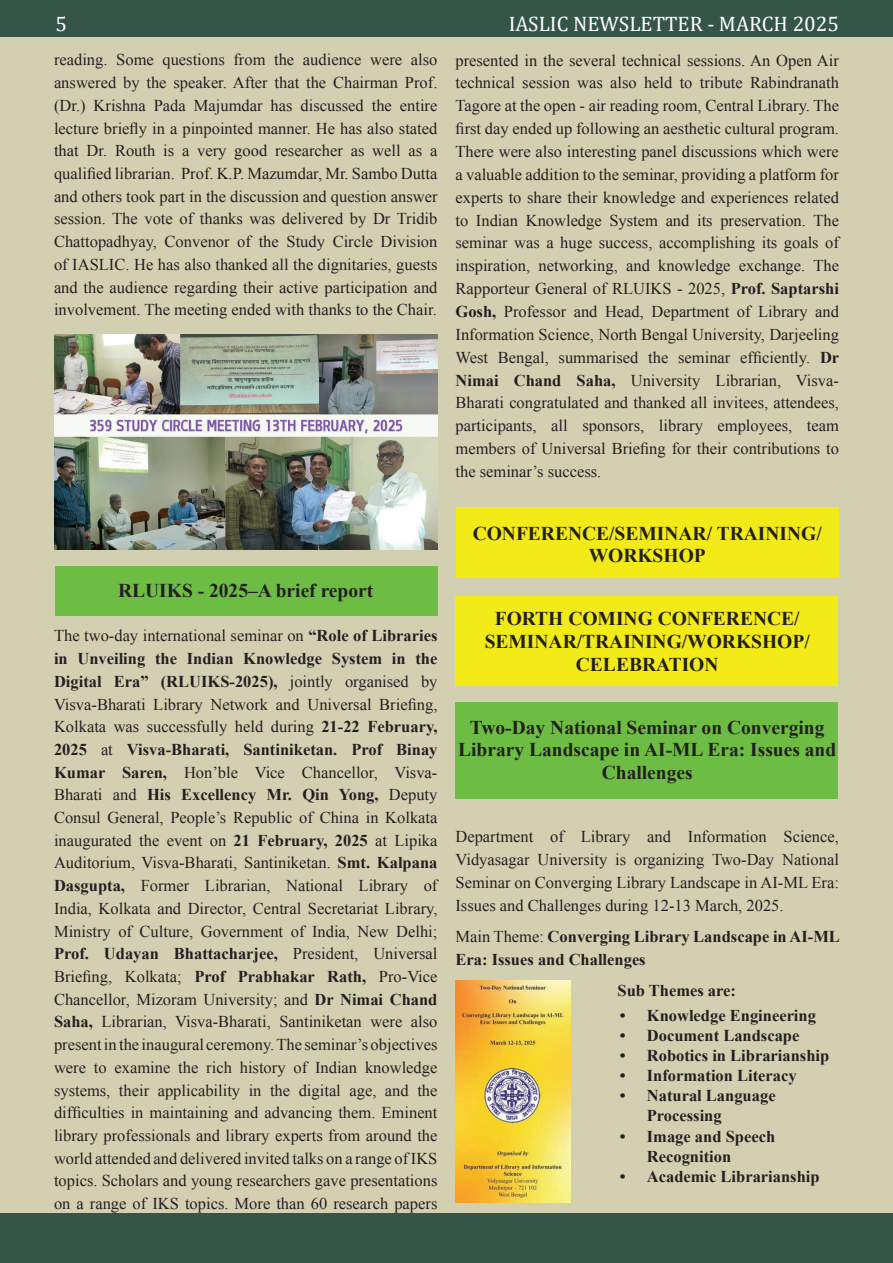
<style>
.page{position:relative;width:893px;height:1263px;background:#fff}
.page>*{position:absolute;margin:0;border:0;box-sizing:border-box;transform-origin:0 0}
.t1{font:21px "Cambria";color:#fff}
.t2{font:700 19.5px/22.8px "Times New Roman";color:#231f20;text-align:center}
.t3{font:16.5px/22.6px "Times New Roman";color:#231f20;text-align:justify}
.t4{font:700 16.5px/20.1px "Times New Roman";color:#231f20}
.s1{font-weight:700}
.s2{font-weight:400}
</style>
<div class="page">
<div style="left:0;top:35px;width:893px;height:1182px;background:#d3d0b2"></div>
<div style="left:0;top:1214px;width:893px;height:49px;background:#345547"></div>
<div style="left:0;top:0;width:893px;height:37px;background:#345547"></div>
<div style="left:455px;top:596px;width:383px;height:89px;background:#f2eb17"></div>
<div style="left:456px;top:507px;width:383px;height:71px;background:#f2eb17"></div>
<div style="left:455px;top:702px;width:383px;height:97px;background:#6dbd44"></div>
<div style="left:55px;top:566px;width:382px;height:50px;background:#6dbd44"></div>
<img style="left:54px;top:334px;width:383px;height:216px">
<img style="left:455px;top:980px;width:115px;height:223px">
<p class="t1" style="left:55px;top:11px;width:13px">5</p>
<p class="t1" style="left:509px;top:11px;width:332px">IASLIC NEWSLETTER - MARCH 2025</p>
<p class="t3" style="left:54px;top:48px;width:385px">reading. Some questions from the audience were also answered by the speaker. After that the Chairman Prof. (Dr.) Krishna Pada Majumdar has discussed the entire lecture briefly in a pinpointed manner. He has also stated that Dr. Routh is a very good researcher as well as a qualified librarian. Prof. K.P. Mazumdar, Mr. Sambo Dutta and others took part in the discussion and question answer session. The vote of thanks was delivered by Dr Tridib Chattopadhyay, Convenor of the Study Circle Division of IASLIC. He has also thanked all the dignitaries, guests and the audience regarding their active participation and involvement. The meeting ended with thanks to the Chair.</p>
<p class="t3" style="left:455px;top:48px;width:385px">presented in the several technical sessions. An Open Air technical session was also held to tribute Rabindranath Tagore at the open - air reading room, Central Library. The first day ended up following an aesthetic cultural program.<br>There were also interesting panel discussions which were a valuable addition to the seminar, providing a platform for experts to share their knowledge and experiences related to Indian Knowledge System and its preservation. The seminar was a huge success, accomplishing its goals of inspiration, networking, and knowledge exchange. The Rapporteur General of RLUIKS - 2025, <span class="s1">Prof. Saptarshi Gosh,</span> Professor and Head, Department of Library and Information Science, North Bengal University, Darjeeling West Bengal, summarised the seminar efficiently. <span class="s1">Dr Nimai Chand Saha,</span> University Librarian, Visva-Bharati congratulated and thanked all invitees, attendees, participants, all sponsors, library employees, team members of Universal Briefing for their contributions to the seminar’s success.</p>
<p class="t2" style="left:118px;top:579px;width:257px">RLUIKS - 2025–A brief report</p>
<p class="t3" style="left:54px;top:624px;width:385px">The two-day international seminar on <span class="s1">“Role of Libraries in Unveiling the Indian Knowledge System in the Digital Era” (RLUIKS-2025),</span> jointly organised by Visva-Bharati Library Network and Universal Briefing, Kolkata was successfully held during <span class="s1">21-22 February, 2025</span> at <span class="s1">Visva-Bharati, Santiniketan. Prof Binay Kumar Saren,</span> Hon’ble Vice Chancellor, Visva-Bharati and <span class="s1">His Excellency Mr. Qin Yong,</span> Deputy Consul General, People’s Republic of China in Kolkata inaugurated the event on <span class="s1">21 February, 2025</span> at Lipika Auditorium, Visva-Bharati, Santiniketan. <span class="s1">Smt. Kalpana Dasgupta,</span> Former Librarian, National Library of India, Kolkata and Director, Central Secretariat Library, Ministry of Culture, Government of India, New Delhi; <span class="s1">Prof. Udayan Bhattacharjee,</span> President, Universal Briefing, Kolkata; <span class="s1">Prof Prabhakar Rath,</span> Pro-Vice Chancellor, Mizoram University; and <span class="s1">Dr Nimai Chand Saha,</span> Librarian, Visva-Bharati, Santiniketan were also present in the inaugural ceremony. The seminar’s objectives were to examine the rich history of Indian knowledge systems, their applicability in the digital age, and the difficulties in maintaining and advancing them. Eminent library professionals and library experts from around the world attended and delivered invited talks on a range of IKS topics. Scholars and young researchers gave presentations on a range of IKS topics. More than 60 research papers</p>
<p class="t2" style="left:473px;top:521px;width:351px">CONFERENCE/SEMINAR/ TRAINING/<br>WORKSHOP</p>
<p class="t2" style="left:485px;top:607px;width:327px">FORTH COMING CONFERENCE/<br>SEMINAR/TRAINING/WORKSHOP/<br>CELEBRATION</p>
<p class="t2" style="left:458px;top:715px;width:380px">Two-Day National Seminar on Converging<br>Library Landscape in AI-ML Era: Issues and<br>Challenges</p>
<p class="t3" style="left:455px;top:825px;width:385px">Department of Library and Information Science, Vidyasagar University is organizing Two-Day National Seminar on Converging Library Landscape in AI-ML Era:<br>Issues and Challenges during 12-13 March, 2025.</p>
<p class="t4" style="left:455px;top:924px;width:386px;line-height:22.8px"><span class="s2">Main Theme:</span> Converging Library Landscape in AI-ML<br>Era: Issues and Challenges</p>
<p class="t4" style="left:617px;top:980px;width:120px">Sub Themes are:</p>
<p class="t4" style="left:620px;top:1004px;width:198px">• Knowledge Engineering</p>
<p class="t4" style="left:620px;top:1025px;width:181px">• Document Landscape</p>
<p class="t4" style="left:620px;top:1045px;width:211px">• Robotics in Librarianship</p>
<p class="t4" style="left:620px;top:1065px;width:178px">• Information Literacy</p>
<p class="t4" style="left:647px;top:1085px;width:130px;text-indent:-27px">• Natural Language<br>Processing</p>
<p class="t4" style="left:647px;top:1125px;width:130px;text-indent:-27px">• Image and Speech<br>Recognition</p>
<p class="t4" style="left:620px;top:1166px;width:201px">• Academic Librarianship</p>
</div>
